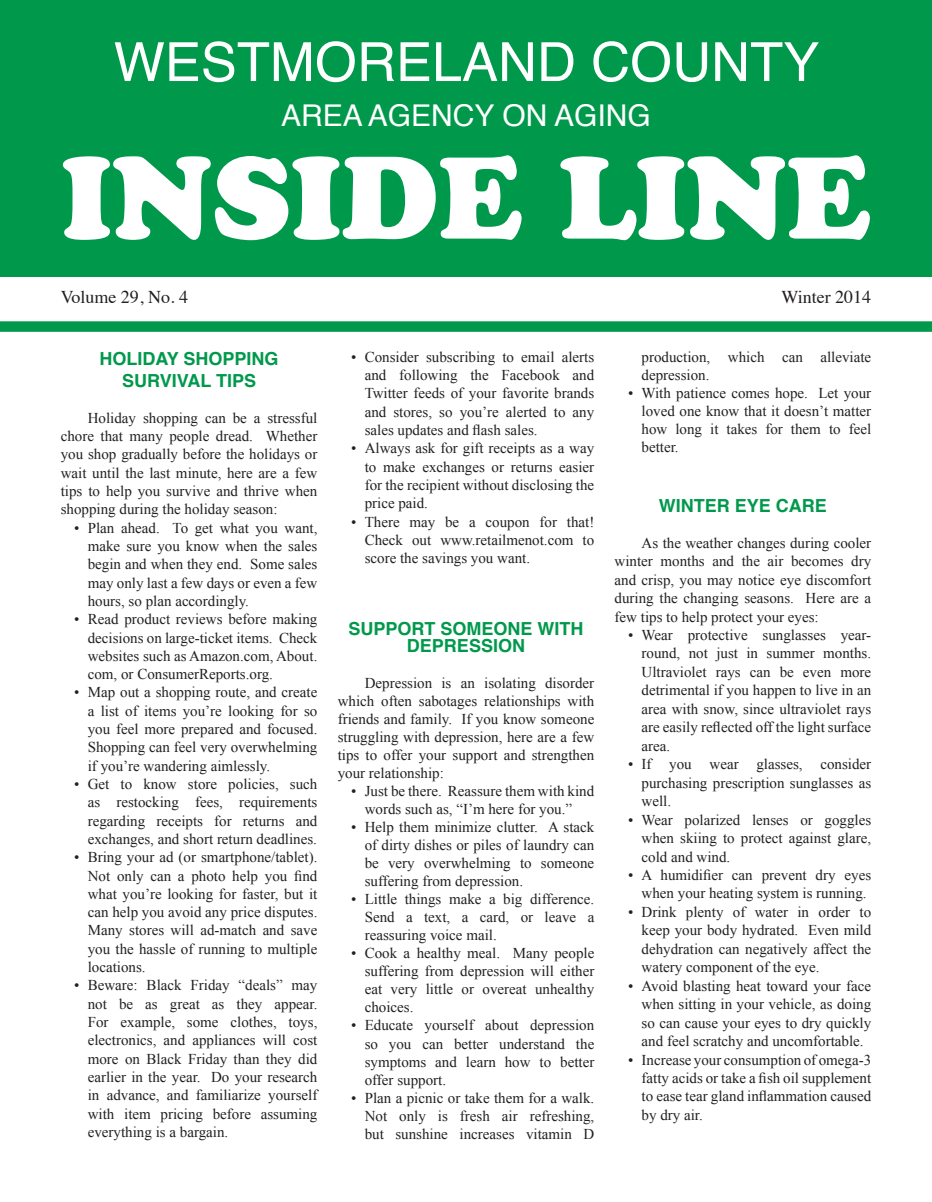
<style>
.page{position:relative;width:932px;height:1202px;background:#fff}
.page>*{position:absolute;margin:0;border:0;box-sizing:border-box;transform-origin:0 0}
.t1{font:115.5px "Cooper Black Std";color:#fff}
.t2{font:54px "Helvetica";color:#fff}
.t3{font:30px "Helvetica";color:#fff}
.t4{font:700 18px/21.6px "Helvetica";color:#00994c;text-align:center}
.t5{font:18px "Times";color:#231f20}
.t6{font:15px/18.3px "Times New Roman";color:#231f20;text-align:justify}
</style>
<div class="page">
<div style="left:0;top:0;width:932px;height:277px;background:#00994c"></div>
<div style="left:0;top:321px;width:932px;height:11px;background:#00994c"></div>
<h2 class="t2" style="left:114px;top:20px;width:707px">WESTMORELAND COUNTY</h2>
<h3 class="t3" style="left:281px;top:92px;width:371px">AREA AGENCY ON AGING</h3>
<h1 class="t1" style="left:61px;top:128px;width:810px">INSIDE LINE</h1>
<p class="t5" style="left:61px;top:280px;width:129px">Volume 29, No. 4</p>
<p class="t5" style="left:781px;top:280px;width:91px">Winter 2014</p>
<p class="t4" style="left:99px;top:348px;width:181px">HOLIDAY SHOPPING<br>SURVIVAL TIPS</p>
<p class="t6" style="left:61px;top:408px;width:258px;text-indent:27px">Holiday shopping can be a stressful chore that many people dread. Whether you shop gradually before the holidays or wait until the last minute, here are a few tips to help you survive and thrive when shopping during the holiday season:</p>
<p class="t6" style="left:88px;top:518px;width:231px;text-indent:-14px">• Plan ahead. To get what you want, make sure you know when the sales begin and when they end. Some sales may only last a few days or even a few hours, so plan accordingly.</p>
<p class="t6" style="left:88px;top:610px;width:231px;text-indent:-14px">• Read product reviews before making decisions on large-ticket items. Check websites such as Amazon.com, About. com, or ConsumerReports.org.</p>
<p class="t6" style="left:88px;top:683px;width:231px;text-indent:-14px">• Map out a shopping route, and create a list of items you’re looking for so you feel more prepared and focused.<br>Shopping can feel very overwhelming if you’re wandering aimlessly.</p>
<p class="t6" style="left:88px;top:774px;width:231px;text-indent:-14px">• Get to know store policies, such as restocking fees, requirements regarding receipts for returns and exchanges, and short return deadlines.</p>
<p class="t6" style="left:88px;top:847px;width:231px;text-indent:-14px">• Bring your ad (or smartphone/tablet).<br>Not only can a photo help you find what you’re looking for faster, but it can help you avoid any price disputes.<br>Many stores will ad-match and save you the hassle of running to multiple locations.</p>
<p class="t6" style="left:88px;top:976px;width:231px;text-indent:-14px">• Beware: Black Friday “deals” may not be as great as they appear.<br>For example, some clothes, toys, electronics, and appliances will cost more on Black Friday than they did earlier in the year. Do your research in advance, and familiarize yourself with item pricing before assuming everything is a bargain.</p>
<p class="t6" style="left:364px;top:347px;width:231px;text-indent:-13px">• Consider subscribing to email alerts and following the Facebook and Twitter feeds of your favorite brands and stores, so you’re alerted to any sales updates and flash sales.</p>
<p class="t6" style="left:364px;top:439px;width:231px;text-indent:-13px">• Always ask for gift receipts as a way to make exchanges or returns easier for the recipient without disclosing the price paid.</p>
<p class="t6" style="left:364px;top:512px;width:231px;text-indent:-13px">• There may be a coupon for that!<br>Check out www.retailmenot.com to score the savings you want.</p>
<p class="t4" style="left:348px;top:619px;width:237px;line-height:17.7px">SUPPORT SOMEONE WITH<br>DEPRESSION</p>
<p class="t6" style="left:338px;top:674px;width:258px;text-indent:27px">Depression is an isolating disorder which often sabotages relationships with friends and family. If you know someone struggling with depression, here are a few tips to offer your support and strengthen your relationship:</p>
<p class="t6" style="left:351px;top:782px;width:245px;text-align:center">• Just be there. Reassure them with kind words such as, “I’m here for you.”</p>
<p class="t6" style="left:364px;top:818px;width:231px;text-indent:-14px">• Help them minimize clutter. A stack of dirty dishes or piles of laundry can be very overwhelming to someone suffering from depression.</p>
<p class="t6" style="left:364px;top:890px;width:231px;text-indent:-14px">• Little things make a big difference.<br>Send a text, a card, or leave a reassuring voice mail.</p>
<p class="t6" style="left:364px;top:944px;width:231px;text-indent:-14px">• Cook a healthy meal. Many people suffering from depression will either eat very little or overeat unhealthy choices.</p>
<p class="t6" style="left:364px;top:1016px;width:231px;text-indent:-14px">• Educate yourself about depression so you can better understand the symptoms and learn how to better offer support.</p>
<p class="t6" style="left:364px;top:1088px;width:231px;text-indent:-14px">• Plan a picnic or take them for a walk.<br>Not only is fresh air refreshing, but sunshine increases vitamin D</p>
<p class="t6" style="left:641px;top:347px;width:231px">production, which can alleviate depression.</p>
<p class="t6" style="left:641px;top:383px;width:231px;text-indent:-14px">• With patience comes hope. Let your loved one know that it doesn’t matter how long it takes for them to feel better.</p>
<p class="t4" style="left:658px;top:494px;width:170px">WINTER EYE CARE</p>
<p class="t6" style="left:614px;top:533px;width:258px;text-indent:27px">As the weather changes during cooler winter months and the air becomes dry and crisp, you may notice eye discomfort during the changing seasons. Here are a few tips to help protect your eyes:</p>
<p class="t6" style="left:641px;top:625px;width:231px;text-indent:-14px">• Wear protective sunglasses year&shy;round, not just in summer months.<br>Ultraviolet rays can be even more detrimental if you happen to live in an area with snow, since ultraviolet rays are easily reflected off the light surface area.</p>
<p class="t6" style="left:641px;top:754px;width:231px;text-indent:-14px">• If you wear glasses, consider purchasing prescription sunglasses as well.</p>
<p class="t6" style="left:641px;top:810px;width:231px;text-indent:-14px">• Wear polarized lenses or goggles when skiing to protect against glare, cold and wind.</p>
<p class="t6" style="left:628px;top:865px;width:245px;text-align:center">• A humidifier can prevent dry eyes when your heating system is running.</p>
<p class="t6" style="left:641px;top:902px;width:231px;text-indent:-14px">• Drink plenty of water in order to keep your body hydrated. Even mild dehydration can negatively affect the watery component of the eye.</p>
<p class="t6" style="left:641px;top:976px;width:231px;text-indent:-14px">• Avoid blasting heat toward your face when sitting in your vehicle, as doing so can cause your eyes to dry quickly and feel scratchy and uncomfortable.</p>
<p class="t6" style="left:641px;top:1050px;width:231px;text-indent:-14px">• Increase your consumption of omega-3 fatty acids or take a fish oil supplement to ease tear gland inflammation caused by dry air.</p>
</div>
